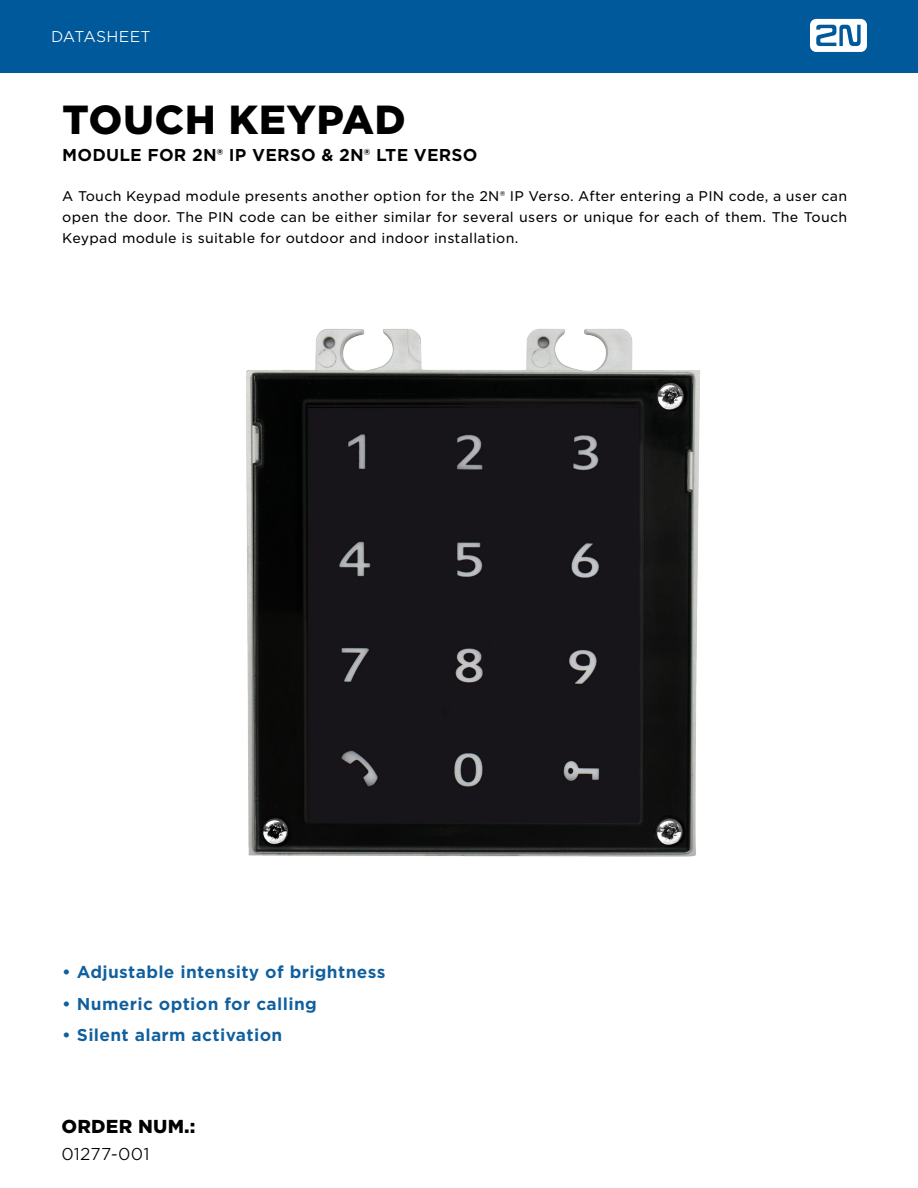
<style>
.page{position:relative;width:918px;height:1188px;background:#fff}
.page>*{position:absolute;margin:0;border:0;box-sizing:border-box;transform-origin:0 0}
.t1{font:900 39px "Gotham S Sm";letter-spacing:.01em;color:#000001}
.t2{font:900 18px "Gotham S Sm";letter-spacing:.01em;color:#000001}
.Text_9_14{font:700 16.5px "Gotham S Sm";letter-spacing:.02em;color:#105f9e}
.t3{font:700 16.5px "Gotham S Sm";letter-spacing:.01em;color:#000001}
.t4{font:300 16.5px "Gotham S Sm";letter-spacing:.01em;color:#000001}
.Text_9_14-2{font:300 15px "Gotham S Sm";letter-spacing:.01em;color:#fff}
.Text_9_14-3{font:13.5px/21px "Gotham S Sm";letter-spacing:.02em;color:#000002;text-align:justify}
</style>
<div class="page">
<div style="left:0;top:0;width:918px;height:73px;background:#00599b"></div>
<svg style="left:810px;top:19px;width:57px;height:33px"></svg>
<img style="left:246px;top:329px;width:454px;height:528px">
<p class="Text_9_14-2" style="left:51px;top:27px;width:101px">DATASHEET</p>
<p class="t1" style="left:62px;top:92px;width:345px">TOUCH KEYPAD</p>
<p class="t3" style="left:62px;top:144px;width:417px">MODULE FOR 2N® IP VERSO &amp; 2N® LTE VERSO</p>
<p class="Text_9_14-3" style="left:62px;top:185px;width:787px">A Touch Keypad module presents another option for the 2N® IP Verso. After entering a PIN code, a user can open the door. The PIN code can be either similar for several users or unique for each of them. The Touch Keypad module is suitable for outdoor and indoor installation.</p>
<p class="Text_9_14" style="left:62px;top:961px;width:325px">• Adjustable intensity of brightness</p>
<p class="Text_9_14" style="left:62px;top:992px;width:256px">• Numeric option for calling</p>
<p class="Text_9_14" style="left:62px;top:1024px;width:222px">• Silent alarm activation</p>
<p class="t2" style="left:61px;top:1113px;width:136px">ORDER NUM.:</p>
<p class="t4" style="left:61px;top:1143px;width:90px">01277-001</p>
</div>
